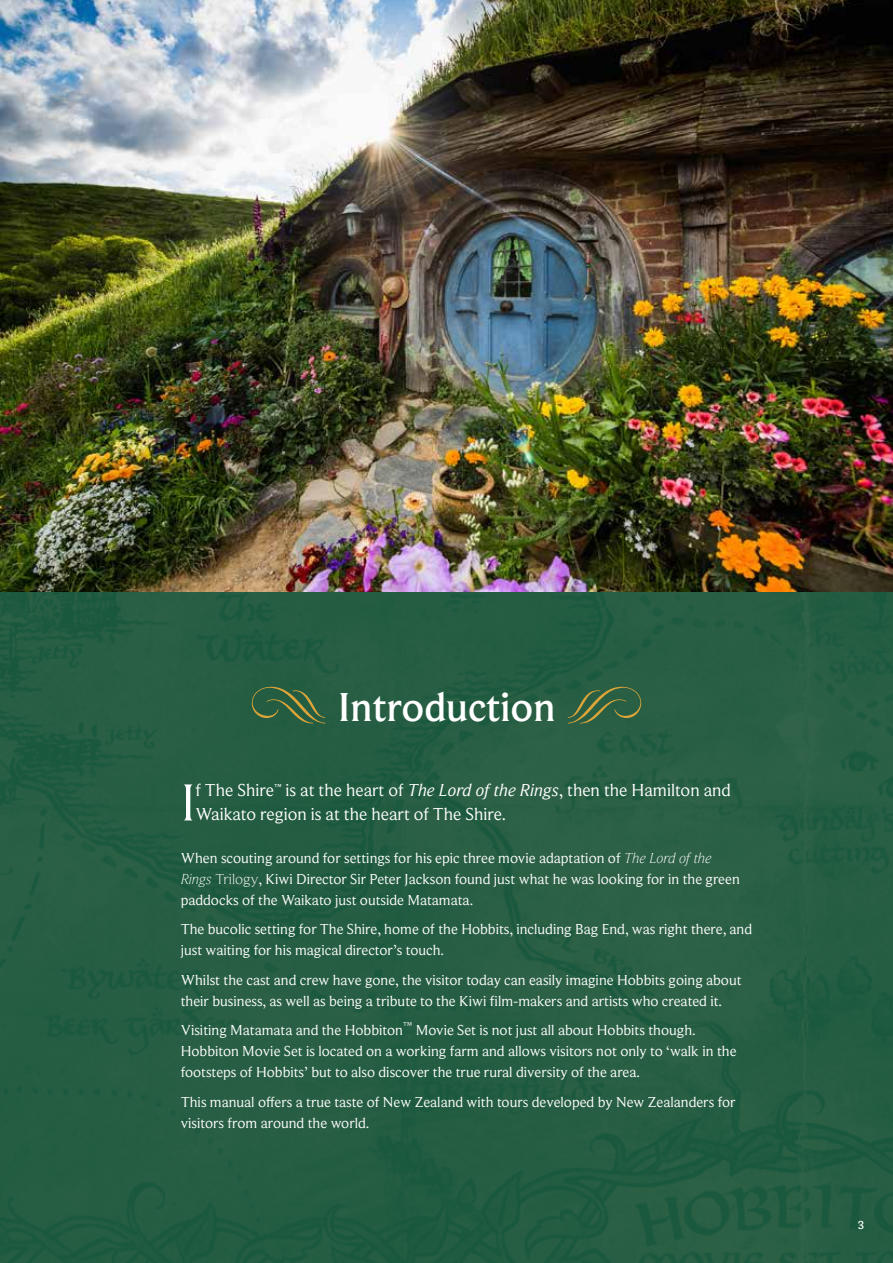
<style>
.page{position:relative;width:893px;height:1263px;background:#265e43}
.page>*{position:absolute;margin:0;border:0;box-sizing:border-box;transform-origin:0 0}
.t1{font:54px "Beaufort Pro";color:#fff}
.t2{font:500 42px "Beaufort Pro";color:#fff}
.t3{font:18px/24px "Beaufort Pro";color:#fff}
.t4{font:15px/21px "Beaufort Pro";color:#fff}
.t5{font:500 12px "Beaufort Pro";color:#fff}
.s1{font-style:italic}
.s2{font-weight:300;font-style:italic}
.s3{font-weight:300}
</style>
<div class="page">
<img style="left:0;top:0;width:893px;height:592px">
<svg style="left:568px;top:687px;width:73px;height:36px"></svg>
<svg style="left:252px;top:687px;width:73px;height:36px"></svg>
<h2 class="t2" style="left:338px;top:684px;width:219px">Introduction</h2>
<h1 class="t1" style="left:181px;top:772px;width:16px">I</h1>
<p class="t3" style="left:196px;top:779px;width:537px">f The Shire<sup>™</sup> is at the heart of <span class="s1">The Lord of the Rings</span>, then the Hamilton and<br>Waikato region is at the heart of The Shire.</p>
<p class="t4" style="left:181px;top:847px;width:561px">When scouting around for settings for his epic three movie adaptation of <span class="s2">The Lord of the<br>Rings</span> <span class="s3">Trilogy</span>, Kiwi Director Sir Peter Jackson found just what he was looking for in the green paddocks of the Waikato just outside Matamata.</p>
<p class="t4" style="left:181px;top:919px;width:573px">The bucolic setting for The Shire, home of the Hobbits, including Bag End, was right there, and just waiting for his magical director’s touch.</p>
<p class="t4" style="left:181px;top:969px;width:562px">Whilst the cast and crew have gone, the visitor today can easily imagine Hobbits going about their business, as well as being a tribute to the Kiwi film-makers and artists who created it.</p>
<p class="t4" style="left:181px;top:1020px;width:557px">Visiting Matamata and the Hobbiton<sup>™</sup> Movie Set is not just all about Hobbits though.<br>Hobbiton Movie Set is located on a working farm and allows visitors not only to ‘walk in the footsteps of Hobbits’ but to also discover the true rural diversity of the area.</p>
<p class="t4" style="left:181px;top:1091px;width:556px">This manual offers a true taste of New Zealand with tours developed by New Zealanders for visitors from around the world.</p>
<p class="t5" style="left:858px;top:1219px;width:8px">3</p>
</div>
